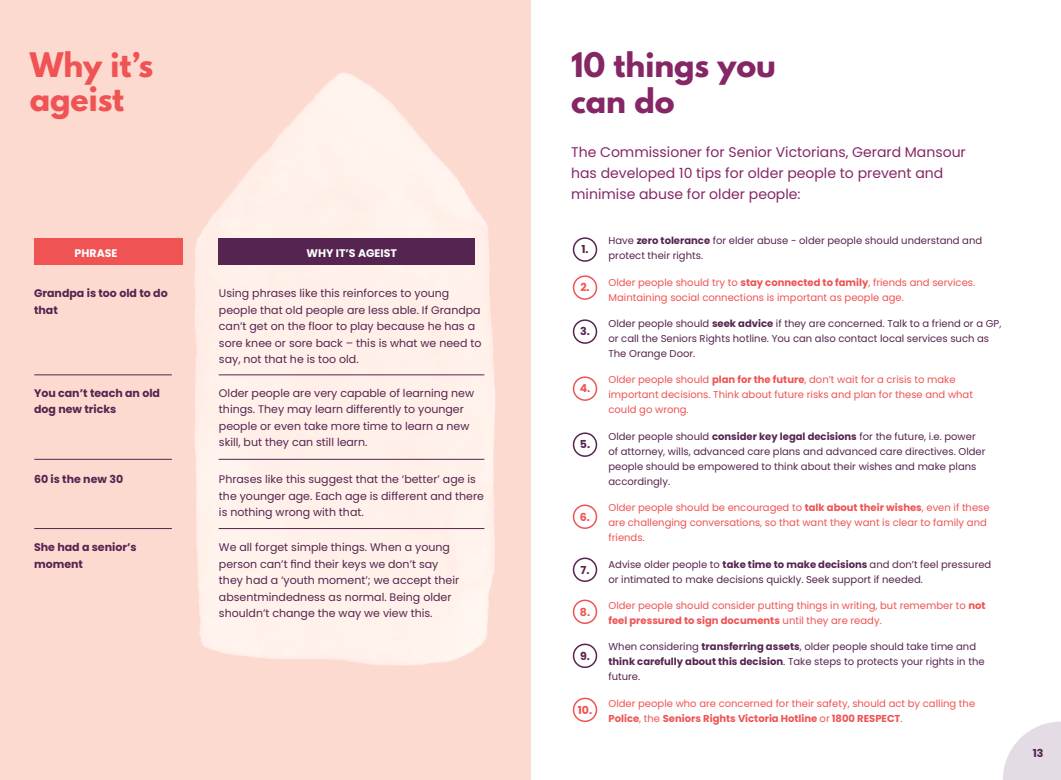
<style>
.page{position:relative;width:1061px;height:780px;background:#fff}
.page>*{position:absolute;margin:0;border:0;box-sizing:border-box;transform-origin:0 0}
.t1{font:700 30px/36px "League Spartan";color:#862765}
.t2{font:700 30px/34px "League Spartan";color:#f05353}
.t3{font:14px/21px "Poppins";color:#862765}
.t4{font:11px/16.5px "Poppins";color:#562450}
.t5{font:700 11px/16.5px "Poppins";color:#562450}
.t6{font:700 11px "Poppins";color:#fff}
.t7{font:700 11px "Poppins";color:#f05353}
.t8{font:10px/15px "Poppins";color:#562450}
.t9{font:10px/15px "Poppins";color:#f05353}
.s1{font-weight:700}
</style>
<div class="page">
<div style="left:0;top:0;width:530px;height:780px;background:#fddad0"></div>
<img style="left:158px;top:73px;width:337px;height:593px">
<div style="left:34px;top:238px;width:148px;height:27px;background:#f05353"></div>
<div style="left:218px;top:238px;width:257px;height:27px;background:#562450"></div>
<hr style="left:35px;top:374px;width:136px;height:1px;background:#562450">
<hr style="left:219px;top:374px;width:265px;height:1px;background:#562450">
<hr style="left:35px;top:459px;width:136px;height:1px;background:#562450">
<hr style="left:219px;top:459px;width:265px;height:1px;background:#562450">
<hr style="left:35px;top:528px;width:136px;height:1px;background:#562450">
<hr style="left:219px;top:528px;width:265px;height:1px;background:#562450">
<svg style="left:1003px;top:721px;width:57px;height:59px"></svg>
<div style="left:572px;top:237px;width:25px;height:25px;border:2px solid #562450;border-radius:50%"></div>
<div style="left:572px;top:319px;width:25px;height:25px;border:2px solid #562450;border-radius:50%"></div>
<div style="left:572px;top:432px;width:25px;height:25px;border:2px solid #562450;border-radius:50%"></div>
<div style="left:572px;top:557px;width:25px;height:25px;border:2px solid #562450;border-radius:50%"></div>
<div style="left:572px;top:643px;width:25px;height:25px;border:2px solid #562450;border-radius:50%"></div>
<div style="left:572px;top:275px;width:25px;height:25px;border:2px solid #f05353;border-radius:50%"></div>
<div style="left:572px;top:376px;width:25px;height:25px;border:2px solid #f05353;border-radius:50%"></div>
<div style="left:572px;top:504px;width:25px;height:25px;border:2px solid #f05353;border-radius:50%"></div>
<div style="left:572px;top:599px;width:25px;height:25px;border:2px solid #f05353;border-radius:50%"></div>
<div style="left:572px;top:697px;width:25px;height:25px;border:2px solid #f05353;border-radius:50%"></div>
<h1 class="t2" style="left:30px;top:47px;width:125px">Why it’s ageist</h1>
<p class="t6" style="left:75px;top:246px;width:44px">PHRASE</p>
<p class="t6" style="left:306px;top:246px;width:92px">WHY IT’S AGEIST</p>
<p class="t5" style="left:34px;top:285px;width:135px">Grandpa is too old to do that</p>
<p class="t4" style="left:219px;top:285px;width:264px">Using phrases like this reinforces to young people that old people are less able. If Grandpa can’t get on the floor to play because he has a sore knee or sore back – this is what we need to say, not that he is too old.</p>
<p class="t4" style="left:219px;top:384px;width:256px">Older people are very capable of learning new things. They may learn differently to younger people or even take more time to learn a new skill, but they can still learn.</p>
<p class="t4" style="left:219px;top:471px;width:266px">Phrases like this suggest that the ‘better’ age is the younger age. Each age is different and there is nothing wrong with that.</p>
<p class="t4" style="left:219px;top:539px;width:242px">We all forget simple things. When a young person can’t find their keys we don’t say they had a ‘youth moment’; we accept their absentmindedness as normal. Being older shouldn’t change the way we view this.</p>
<p class="t5" style="left:34px;top:384px;width:127px">You can’t teach an old dog new tricks</p>
<p class="t5" style="left:34px;top:471px;width:91px">60 is the new 30</p>
<p class="t5" style="left:34px;top:539px;width:104px">She had a senior’s moment</p>
<h1 class="t1" style="left:571px;top:46px;width:206px">10 things you can do</h1>
<h2 class="t3" style="left:571px;top:141px;width:396px">The Commissioner for Senior Victorians, Gerard Mansour has developed 10 tips for older people to prevent and minimise abuse for older people:</h2>
<p class="t5" style="left:581px;top:241px;width:9px">1.</p>
<p class="t7" style="left:580px;top:281px;width:11px">2.</p>
<p class="t5" style="left:580px;top:323px;width:11px">3.</p>
<p class="t7" style="left:579px;top:382px;width:12px">4.</p>
<p class="t5" style="left:579px;top:436px;width:12px">5.</p>
<p class="t7" style="left:580px;top:510px;width:12px">6.</p>
<p class="t5" style="left:580px;top:561px;width:10px">7.</p>
<p class="t7" style="left:579px;top:605px;width:12px">8.</p>
<p class="t5" style="left:580px;top:647px;width:11px">9.</p>
<p class="t7" style="left:577px;top:703px;width:16px">10.</p>
<p class="t8" style="left:608px;top:233px;width:375px">Have <span class="s1">zero tolerance</span> for elder abuse - older people should understand and protect their rights.</p>
<p class="t9" style="left:608px;top:275px;width:368px">Older people should try to <span class="s1">stay connected to family</span>, friends and services.<br>Maintaining social connections is important as people age.</p>
<p class="t8" style="left:608px;top:316px;width:394px">Older people should <span class="s1">seek advice</span> if they are concerned. Talk to a friend or a GP, or call the Seniors Rights hotline. You can also contact local services such as<br>The Orange Door.</p>
<p class="t9" style="left:608px;top:372px;width:366px">Older people should <span class="s1">plan for the future</span>, don’t wait for a crisis to make important decisions. Think about future risks and plan for these and what could go wrong.</p>
<p class="t8" style="left:608px;top:429px;width:378px">Older people should <span class="s1">consider key legal decisions</span> for the future, i.e. power of attorney, wills, advanced care plans and advanced care directives. Older people should be empowered to think about their wishes and make plans accordingly.</p>
<p class="t9" style="left:608px;top:500px;width:382px">Older people should be encouraged to <span class="s1">talk about their wishes</span>, even if these are challenging conversations, so that want they want is clear to family and friends.</p>
<p class="t8" style="left:608px;top:556px;width:384px">Advise older people to <span class="s1">take time to make decisions</span> and don’t feel pressured or intimated to make decisions quickly. Seek support if needed.</p>
<p class="t9" style="left:608px;top:598px;width:378px">Older people should consider putting things in writing, but remember to <span class="s1">not feel pressured to sign documents</span> until they are ready.</p>
<p class="t8" style="left:608px;top:639px;width:377px">When considering <span class="s1">transferring assets</span>, older people should take time and <span class="s1">think carefully about this decision</span>. Take steps to protects your rights in the future.</p>
<p class="t9" style="left:608px;top:695px;width:368px">Older people who are concerned for their safety, should act by calling the<br><span class="s1">Police</span>, the <span class="s1">Seniors Rights Victoria Hotline</span> or <span class="s1">1800 RESPECT</span>.</p>
<p class="t5" style="left:1032px;top:745px;width:12px">13</p>
</div>
